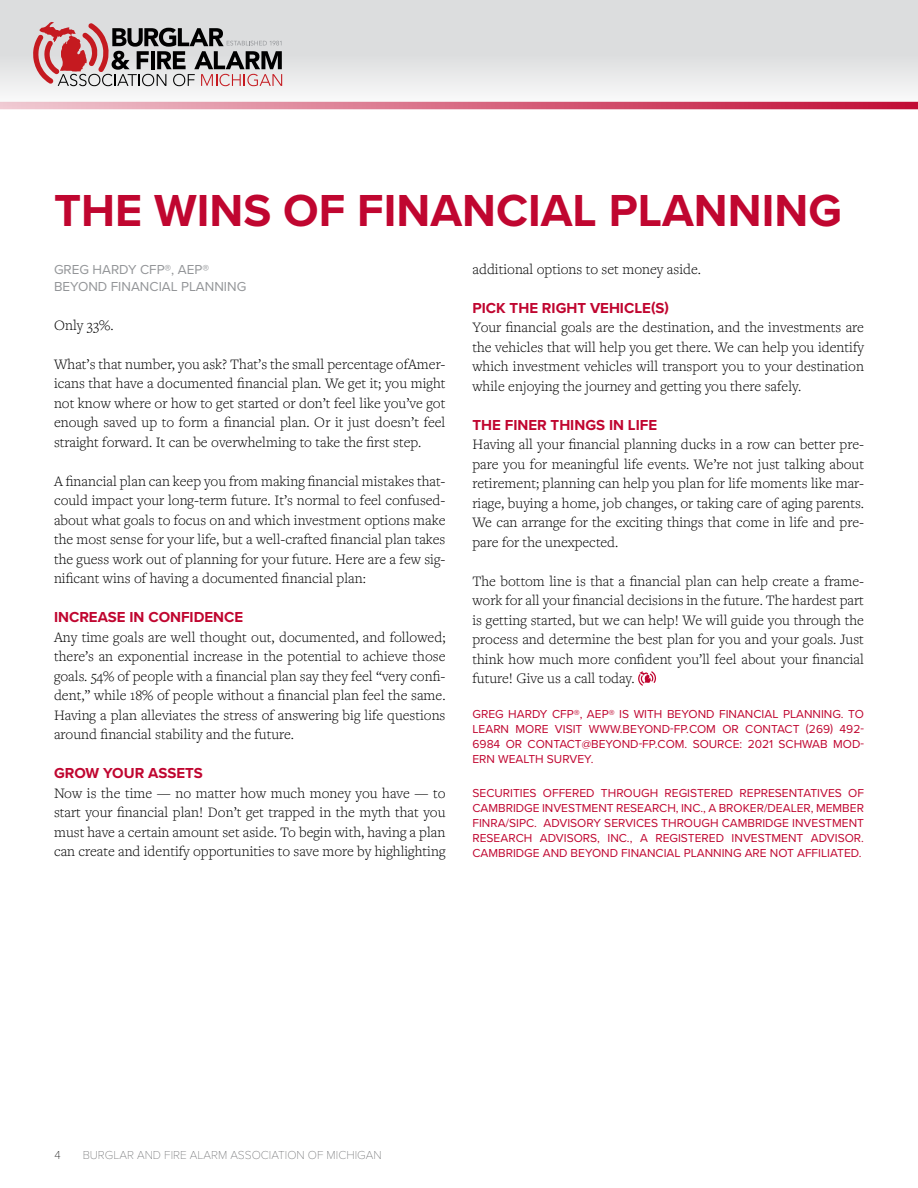
<style>
.page{position:relative;width:918px;height:1188px;background:#fff}
.page>*{position:absolute;margin:0;border:0;box-sizing:border-box;transform-origin:0 0}
.t1{font:700 46.5px "Proxima Nova";color:#c00630}
.t2{font:300 15px/19.5px "Freight Text Pro";color:#000;text-align:justify}
.t3{font:700 15px "Proxima Nova";color:#c00630}
.t4{font:13.5px/16.5px "Proxima Nova";color:#939598}
.t5{font:12px/15px "Proxima Nova";color:#c00630;text-align:justify}
.t6{font:100 12px "Proxima Nova T";color:#636466}
.t7{font:100 12px "Proxima Nova T";color:#000}
</style>
<div class="page">
<div style="left:0;top:0;width:918px;height:108px;background:linear-gradient(to bottom,#d4d6d7,#f3f3f3)"></div>
<svg style="left:0;top:102px;width:918px;height:7px;background:#d86a83"></svg>
<svg style="left:33px;top:22px;width:249px;height:64px;background:#b19b9d"></svg>
<svg style="left:638px;top:671px;width:18px;height:15px"></svg>
<h1 class="t1" style="left:54px;top:176px;width:789px">THE WINS OF FINANCIAL PLANNING</h1>
<p class="t4" style="left:54px;top:261px;width:194px">GREG HARDY CFP®, AEP®<br>BEYOND FINANCIAL PLANNING</p>
<p class="t2" style="left:54px;top:315px;width:61px">Only 33%.</p>
<p class="t2" style="left:54px;top:354px;width:393px">What’s that number, you ask? That’s the small percentage ofAmer&shy;icans that have a documented financial plan. We get it; you might not know where or how to get started or don’t feel like you’ve got enough saved up to form a financial plan. Or it just doesn’t feel straight forward. It can be overwhelming to take the first step.</p>
<p class="t2" style="left:54px;top:471px;width:393px">A financial plan can keep you from making financial mistakes that&shy;could impact your long-term future. It’s normal to feel confused&shy;about what goals to focus on and which investment options make the most sense for your life, but a well-crafted financial plan takes the guess work out of planning for your future. Here are a few sig&shy;nificant wins of having a documented financial plan:</p>
<p class="t3" style="left:54px;top:606px;width:191px">INCREASE IN CONFIDENCE</p>
<p class="t2" style="left:54px;top:627px;width:393px">Any time goals are well thought out, documented, and followed; there’s an exponential increase in the potential to achieve those goals. 54% of people with a financial plan say they feel “very confi&shy;dent,” while 18% of people without a financial plan feel the same.<br>Having a plan alleviates the stress of answering big life questions around financial stability and the future.</p>
<p class="t3" style="left:54px;top:762px;width:150px">GROW YOUR ASSETS</p>
<p class="t2" style="left:54px;top:783px;width:393px">Now is the time — no matter how much money you have — to start your financial plan! Don’t get trapped in the myth that you must have a certain amount set aside. To begin with, having a plan can create and identify opportunities to save more by highlighting</p>
<p class="t2" style="left:472px;top:259px;width:230px">additional options to set money aside.</p>
<p class="t3" style="left:472px;top:297px;width:198px">PICK THE RIGHT VEHICLE(S)</p>
<p class="t2" style="left:472px;top:317px;width:393px">Your financial goals are the destination, and the investments are the vehicles that will help you get there. We can help you identify which investment vehicles will transport you to your destination while enjoying the journey and getting you there safely.</p>
<p class="t3" style="left:472px;top:414px;width:186px">THE FINER THINGS IN LIFE</p>
<p class="t2" style="left:472px;top:434px;width:393px">Having all your financial planning ducks in a row can better pre&shy;pare you for meaningful life events. We’re not just talking about retirement; planning can help you plan for life moments like mar&shy;riage, buying a home, job changes, or taking care of aging parents.<br>We can arrange for the exciting things that come in life and pre&shy;pare for the unexpected.</p>
<p class="t2" style="left:472px;top:571px;width:393px">The bottom line is that a financial plan can help create a frame&shy;work for all your financial decisions in the future. The hardest part is getting started, but we can help! We will guide you through the process and determine the best plan for you and your goals. Just think how much more confident you’ll feel about your financial future! Give us a call today.</p>
<p class="t5" style="left:472px;top:706px;width:393px">GREG HARDY CFP®, AEP® IS WITH BEYOND FINANCIAL PLANNING. TO LEARN MORE VISIT WWW.BEYOND-FP.COM OR CONTACT (269) 492- 6984 OR CONTACT@BEYOND-FP.COM. SOURCE: 2021 SCHWAB MOD-ERN WEALTH SURVEY.</p>
<p class="t5" style="left:472px;top:785px;width:393px">SECURITIES OFFERED THROUGH REGISTERED REPRESENTATIVES OF CAMBRIDGE INVESTMENT RESEARCH, INC., A BROKER/DEALER, MEMBER FINRA/SIPC. ADVISORY SERVICES THROUGH CAMBRIDGE INVESTMENT RESEARCH ADVISORS, INC., A REGISTERED INVESTMENT ADVISOR.<br>CAMBRIDGE AND BEYOND FINANCIAL PLANNING ARE NOT AFFILIATED.</p>
<p class="t7" style="left:55px;top:1146px;width:8px">4</p>
<p class="t6" style="left:83px;top:1146px;width:300px">BURGLAR AND FIRE ALARM ASSOCIATION OF MICHIGAN</p>
</div>
